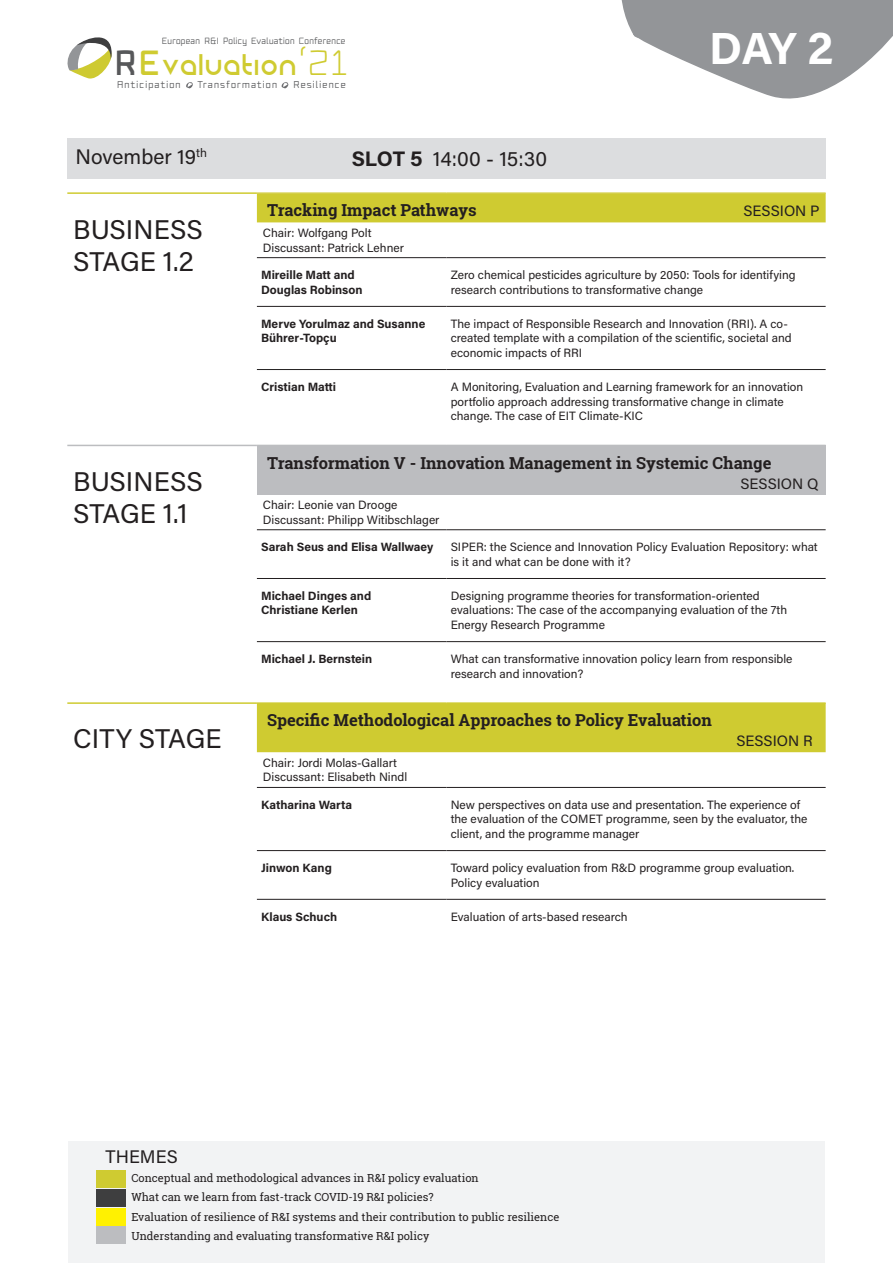
<style>
.page{position:relative;width:893px;height:1263px;background:#fff}
.page>*{position:absolute;margin:0;border:0;box-sizing:border-box;transform-origin:0 0}
.t1{font:700 45px "Acumin Pro";color:#fff}
.t2{font:33.45px "REZ";letter-spacing:.075em;color:#cfcb31}
.t3{font:27px "Acumin Pro";letter-spacing:-.005em;color:#231f20}
.t4{font:21px "Acumin Pro";color:#231f20}
.t5{font:18.15px "Acumin Pro";letter-spacing:.005em;color:#231f20}
.t6{font:700 16.5px "Roboto Slab";color:#231f20}
.t7{font:15px "Acumin Pro";color:#231f20}
.thema_sub{font:12px/14.4px "Acumin Pro";color:#231f20}
.speaker{font:700 12px/14.4px "Acumin Pro";color:#231f20}
.chair{font:12px "Acumin Pro";color:#231f20}
.t8{font:11.1px "Roboto Slab";color:#231f20}
.t9{font:500 9.45px "Fenton";letter-spacing:.125em;color:#57585a}
.t10{font:500 9.45px "Fenton";letter-spacing:.105em;color:#57585a}
.t11{font:500 8.55px "Fenton";letter-spacing:.04em;color:#57585a}
.s1{font-family:"Fenton";font-weight:900;color:#57585a}
.s2{font-family:"Fenton";font-weight:900}
.s3{font-family:"Fenton"}
.s4{font-weight:700}
</style>
<div class="page">
<div style="left:67px;top:138px;width:759px;height:41px;background:#dcdddf"></div>
<svg style="left:257px;top:194px;width:569px;height:558px"></svg>
<div style="left:257px;top:445px;width:569px;height:49px;background:#bcbdc0"></div>
<hr style="left:257px;top:257px;width:189px;height:1px;background:#231f20">
<hr style="left:446px;top:257px;width:380px;height:1px;background:#231f20">
<hr style="left:257px;top:529px;width:189px;height:1px;background:#231f20">
<hr style="left:446px;top:529px;width:380px;height:1px;background:#231f20">
<hr style="left:257px;top:787px;width:189px;height:1px;background:#231f20">
<hr style="left:446px;top:787px;width:380px;height:1px;background:#231f20">
<hr style="left:257px;top:306px;width:189px;height:1px;background:#231f20">
<hr style="left:446px;top:306px;width:380px;height:1px;background:#231f20">
<hr style="left:257px;top:578px;width:189px;height:1px;background:#231f20">
<hr style="left:446px;top:578px;width:380px;height:1px;background:#231f20">
<hr style="left:257px;top:850px;width:189px;height:1px;background:#231f20">
<hr style="left:446px;top:850px;width:380px;height:1px;background:#231f20">
<hr style="left:257px;top:369px;width:189px;height:1px;background:#231f20">
<hr style="left:446px;top:369px;width:380px;height:1px;background:#231f20">
<hr style="left:257px;top:641px;width:189px;height:1px;background:#231f20">
<hr style="left:446px;top:641px;width:380px;height:1px;background:#231f20">
<hr style="left:257px;top:899px;width:189px;height:1px;background:#231f20">
<hr style="left:446px;top:899px;width:380px;height:1px;background:#231f20">
<hr style="left:67px;top:702px;width:190px;height:2px;background:#cfcb31">
<hr style="left:257px;top:702px;width:189px;height:2px;background:#cfcb31">
<hr style="left:446px;top:702px;width:380px;height:2px;background:#cfcb31">
<hr style="left:257px;top:192px;width:189px;height:2px;background:#d4cf49">
<hr style="left:446px;top:192px;width:380px;height:2px;background:#d4cf49">
<hr style="left:67px;top:192px;width:190px;height:2px;background:#cfcb31">
<hr style="left:67px;top:445px;width:190px;height:1px;background:#bcbdc0">
<svg style="left:621px;top:0;width:272px;height:99px"></svg>
<div style="left:676px;top:0;width:207px;height:45px;background:#939598"></div>
<div style="left:68px;top:1142px;width:757px;height:121px;background:#f2f3f4"></div>
<div style="left:96px;top:1171px;width:30px;height:17px;background:#cfcb31"></div>
<div style="left:96px;top:1189px;width:30px;height:17px;background:#3e3e3f"></div>
<div style="left:96px;top:1208px;width:30px;height:17px;background:#fff101"></div>
<div style="left:96px;top:1226px;width:30px;height:18px;background:#bcbdc0"></div>
<svg style="left:67px;top:37px;width:45px;height:42px"></svg>
<svg style="left:186px;top:82px;width:7px;height:7px"></svg>
<svg style="left:281px;top:82px;width:7px;height:7px"></svg>
<p class="t11" style="left:162px;top:36px;width:185px">European R&amp;I Policy Evaluation Conference</p>
<p class="t2" style="left:114px;top:54px;width:235px"><span class="s1">R</span><span class="s2">E</span>valuation<span class="s3">‘21</span></p>
<p class="t9" style="left:117px;top:79px;width:65px">Anticipation</p>
<p class="t10" style="left:197px;top:79px;width:82px">Transformation</p>
<p class="t9" style="left:294px;top:79px;width:54px">Resilience</p>
<p class="t4" style="left:75px;top:142px;width:133px">November 19<sup>th</sup></p>
<p class="t4" style="left:352px;top:144px;width:197px"><span class="s4">SLOT 5</span> 14:00 - 15:30</p>
<p class="t1" style="left:709px;top:17px;width:126px">DAY 2</p>
<p class="t3" style="left:73px;top:210px;width:131px">BUSINESS</p>
<p class="t3" style="left:73px;top:243px;width:122px">STAGE 1.2</p>
<p class="t3" style="left:73px;top:463px;width:131px">BUSINESS</p>
<p class="t3" style="left:73px;top:495px;width:116px">STAGE 1.1</p>
<p class="t3" style="left:73px;top:720px;width:150px">CITY STAGE</p>
<p class="t6" style="left:267px;top:199px;width:211px">Tracking Impact Pathways</p>
<p class="t7" style="left:743px;top:201px;width:78px">SESSION P</p>
<p class="chair" style="left:263px;top:225px;width:110px">Chair: Wolfgang Polt</p>
<p class="chair" style="left:263px;top:239px;width:143px">Discussant: Patrick Lehner</p>
<p class="speaker" style="left:261px;top:267px;width:95px">Mireille Matt and</p>
<p class="speaker" style="left:261px;top:282px;width:103px">Douglas Robinson</p>
<p class="thema_sub" style="left:451px;top:267px;width:346px">Zero chemical pesticides agriculture by 2050: Tools for identifying research contributions to transformative change</p>
<p class="speaker" style="left:261px;top:316px;width:166px">Merve Yorulmaz and Susanne<br>Bührer-Topçu</p>
<p class="thema_sub" style="left:451px;top:316px;width:342px">The impact of Responsible Research and Innovation (RRI). A co&shy;created template with a compilation of the scientific, societal and economic impacts of RRI</p>
<p class="speaker" style="left:261px;top:379px;width:76px">Cristian Matti</p>
<p class="thema_sub" style="left:451px;top:379px;width:354px">A Monitoring, Evaluation and Learning framework for an innovation portfolio approach addressing transformative change in climate change. The case of EIT Climate-KIC</p>
<p class="t6" style="left:267px;top:451px;width:506px">Transformation V - Innovation Management in Systemic Change</p>
<p class="t7" style="left:740px;top:473px;width:80px">SESSION Q</p>
<p class="chair" style="left:263px;top:497px;width:136px">Chair: Leonie van Drooge</p>
<p class="chair" style="left:263px;top:511px;width:178px">Discussant: Philipp Witibschlager</p>
<p class="speaker" style="left:261px;top:539px;width:174px">Sarah Seus and Elisa Wallwaey</p>
<p class="thema_sub" style="left:451px;top:539px;width:369px">SIPER: the Science and Innovation Policy Evaluation Repository: what is it and what can be done with it?</p>
<p class="speaker" style="left:261px;top:588px;width:112px">Michael Dinges and</p>
<p class="speaker" style="left:261px;top:602px;width:98px">Christiane Kerlen</p>
<p class="thema_sub" style="left:451px;top:588px;width:338px">Designing programme theories for transformation-oriented evaluations: The case of the accompanying evaluation of the 7th<br>Energy Research Programme</p>
<p class="speaker" style="left:261px;top:651px;width:113px">Michael J. Bernstein</p>
<p class="thema_sub" style="left:451px;top:651px;width:343px">What can transformative innovation policy learn from responsible research and innovation?</p>
<p class="t6" style="left:267px;top:709px;width:446px">Specific Methodological Approaches to Policy Evaluation</p>
<p class="t7" style="left:736px;top:730px;width:78px">SESSION R</p>
<p class="chair" style="left:263px;top:754px;width:136px">Chair: Jordi Molas-Gallart</p>
<p class="chair" style="left:263px;top:769px;width:146px">Discussant: Elisabeth Nindl</p>
<p class="speaker" style="left:261px;top:797px;width:92px">Katharina Warta</p>
<p class="thema_sub" style="left:451px;top:797px;width:358px">New perspectives on data use and presentation. The experience of the evaluation of the COMET programme, seen by the evaluator, the client, and the programme manager</p>
<p class="speaker" style="left:261px;top:860px;width:72px">Jinwon Kang</p>
<p class="thema_sub" style="left:451px;top:860px;width:345px">Toward policy evaluation from R&amp;D programme group evaluation.<br>Policy evaluation</p>
<p class="speaker" style="left:261px;top:909px;width:78px">Klaus Schuch</p>
<p class="thema_sub" style="left:451px;top:909px;width:178px">Evaluation of arts-based research</p>
<p class="t5" style="left:106px;top:1144px;width:74px">THEMES</p>
<p class="t8" style="left:131px;top:1170px;width:349px">Conceptual and methodological advances in R&amp;I policy evaluation</p>
<p class="t8" style="left:131px;top:1190px;width:304px">What can we learn from fast-track COVID-19 R&amp;I policies?</p>
<p class="t8" style="left:131px;top:1209px;width:429px">Evaluation of resilience of R&amp;I systems and their contribution to public resilience</p>
<p class="t8" style="left:131px;top:1228px;width:299px">Understanding and evaluating transformative R&amp;I policy</p>
</div>
